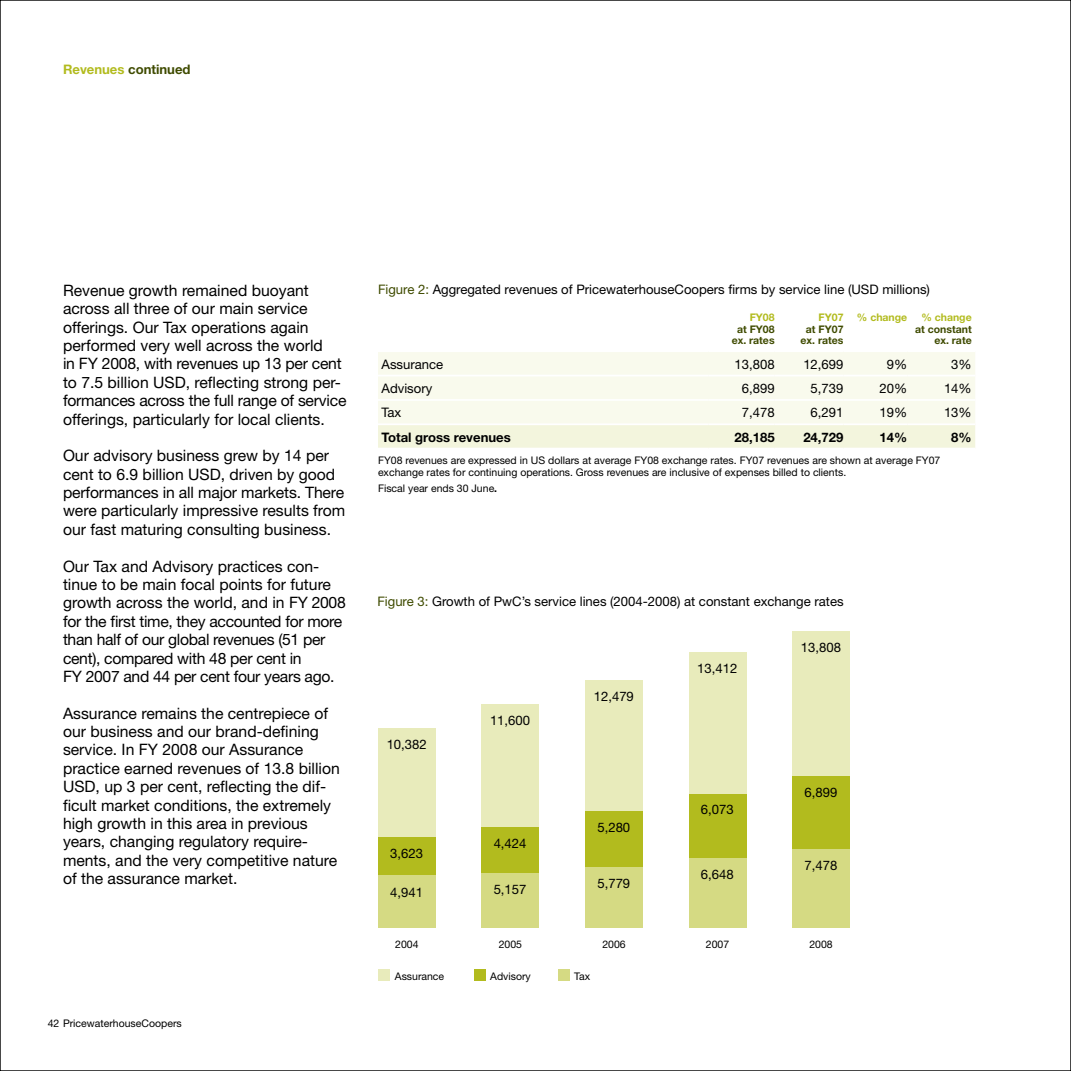
<style>
.page{position:relative;width:1071px;height:1071px;background:#fff}
.page>*{position:absolute;margin:0;border:0;box-sizing:border-box;transform-origin:0 0}
.t1{font:15.75px/18.4px "Helvetica Neue";color:#000}
.t2{font:15.75px/18.4px "Helvetica Neue";letter-spacing:-.02em;color:#000}
.t3{font:13.12px "Helvetica Neue";color:#000}
.t4{font:700 13.12px "Helvetica Neue";color:#000}
.t5{font:700 13.12px "Helvetica Neue";color:#3f4b00}
.t6{font:10.5px/12.2px "Helvetica Neue";color:#000}
.t7{font:700 10.5px/11.4px "Helvetica Neue";color:#3f4b00;text-align:center}
.t8{font:700 10.5px "Helvetica Neue";color:#b2bb1e}
.s1{color:#b2bb1e}
.s2{color:#3f4b00}
.s3{font-weight:700}
</style>
<div class="page">
<svg style="left:378px;top:352px;width:597px;height:96px;background:#f7f8e9"></svg>
<hr style="left:378px;top:375px;width:330px;height:1px;background:#fff">
<hr style="left:708px;top:375px;width:67px;height:1px;background:#fff">
<hr style="left:775px;top:375px;width:69px;height:1px;background:#fff">
<hr style="left:844px;top:375px;width:63px;height:1px;background:#fff">
<hr style="left:907px;top:375px;width:68px;height:1px;background:#fff">
<hr style="left:378px;top:399px;width:330px;height:2px;background:#fff">
<hr style="left:708px;top:399px;width:67px;height:2px;background:#fff">
<hr style="left:775px;top:399px;width:69px;height:2px;background:#fff">
<hr style="left:844px;top:399px;width:63px;height:2px;background:#fff">
<hr style="left:907px;top:399px;width:68px;height:2px;background:#fff">
<hr style="left:378px;top:423px;width:330px;height:2px;background:#fff">
<hr style="left:708px;top:423px;width:67px;height:2px;background:#fff">
<hr style="left:775px;top:423px;width:69px;height:2px;background:#fff">
<hr style="left:844px;top:423px;width:63px;height:2px;background:#fff">
<hr style="left:907px;top:423px;width:68px;height:2px;background:#fff">
<div style="left:378px;top:728px;width:58px;height:110px;background:#e8ebbb"></div>
<div style="left:481px;top:705px;width:58px;height:122px;background:#e8ebbb"></div>
<div style="left:585px;top:680px;width:58px;height:131px;background:#e8ebbb"></div>
<div style="left:689px;top:653px;width:58px;height:141px;background:#e8ebbb"></div>
<div style="left:792px;top:631px;width:58px;height:146px;background:#e8ebbb"></div>
<div style="left:378px;top:838px;width:58px;height:38px;background:#b2bb1e"></div>
<div style="left:481px;top:827px;width:58px;height:47px;background:#b2bb1e"></div>
<div style="left:585px;top:811px;width:58px;height:56px;background:#b2bb1e"></div>
<div style="left:689px;top:794px;width:58px;height:64px;background:#b2bb1e"></div>
<div style="left:792px;top:777px;width:58px;height:72px;background:#b2bb1e"></div>
<div style="left:378px;top:876px;width:58px;height:52px;background:#d5da83"></div>
<div style="left:481px;top:874px;width:58px;height:54px;background:#d5da83"></div>
<div style="left:585px;top:867px;width:58px;height:61px;background:#d5da83"></div>
<div style="left:689px;top:858px;width:58px;height:70px;background:#d5da83"></div>
<div style="left:792px;top:849px;width:58px;height:79px;background:#d5da83"></div>
<div style="left:378px;top:970px;width:12px;height:11px;background:#e8ebbb"></div>
<div style="left:474px;top:970px;width:11px;height:11px;background:#b2bb1e"></div>
<div style="left:558px;top:970px;width:11px;height:11px;background:#d5da83"></div>
<p class="t5" style="left:63px;top:62px;width:129px"><span class="s1">Revenues</span> continued</p>
<p class="t1" style="left:63px;top:281px;width:285px">Revenue growth remained buoyant across all three of our main service offerings. Our Tax operations again performed very well across the world<br>in FY 2008, with revenues up 13 per cent to 7.5 billion USD, reflecting strong per&shy;formances across the full range of service offerings, particularly for local clients.</p>
<p class="t1" style="left:63px;top:446px;width:284px">Our advisory business grew by 14 per cent to 6.9 billion USD, driven by good performances in all major markets. There were particularly impressive results from our fast maturing consulting business.</p>
<p class="t2" style="left:63px;top:557px;width:284px">Our Tax and Advisory practices con&shy;tinue to be main focal points for future growth across the world, and in FY 2008 for the first time, they accounted for more than half of our global revenues (51 per cent), compared with 48 per cent in<br>FY 2007 and 44 per cent four years ago.</p>
<p class="t1" style="left:63px;top:704px;width:278px">Assurance remains the centrepiece of our business and our brand-defining service. In FY 2008 our Assurance practice earned revenues of 13.8 billion USD, up 3 per cent, reflecting the dif&shy;ficult market conditions, the extremely high growth in this area in previous years, changing regulatory require&shy;ments, and the very competitive nature of the assurance market.</p>
<p class="t6" style="left:48px;top:1017px;width:135px">42 PricewaterhouseCoopers</p>
<p class="t3" style="left:378px;top:281px;width:554px"><span class="s2">Figure 2:</span> Aggregated revenues of PricewaterhouseCoopers firms by service line (USD millions)</p>
<p class="t8" style="left:750px;top:311px;width:26px">FY08</p>
<p class="t7" style="left:732px;top:323px;width:44px">at FY08 ex. rates</p>
<p class="t8" style="left:857px;top:311px;width:52px">% change</p>
<p class="t8" style="left:921px;top:311px;width:52px">% change</p>
<p class="t7" style="left:915px;top:323px;width:58px;text-align:right">at constant ex. rate</p>
<p class="t8" style="left:819px;top:311px;width:26px">FY07</p>
<p class="t7" style="left:801px;top:323px;width:44px">at FY07 ex. rates</p>
<p class="t3" style="left:382px;top:356px;width:63px">Assurance</p>
<p class="t3" style="left:735px;top:356px;width:42px">13,808</p>
<p class="t3" style="left:803px;top:356px;width:42px">12,699</p>
<p class="t3" style="left:887px;top:356px;width:22px">9%</p>
<p class="t3" style="left:951px;top:356px;width:22px">3%</p>
<p class="t3" style="left:382px;top:380px;width:52px">Advisory</p>
<p class="t3" style="left:742px;top:380px;width:34px">6,899</p>
<p class="t3" style="left:811px;top:380px;width:34px">5,739</p>
<p class="t3" style="left:880px;top:380px;width:29px">20%</p>
<p class="t3" style="left:944px;top:380px;width:29px">14%</p>
<p class="t3" style="left:382px;top:405px;width:21px">Tax</p>
<p class="t3" style="left:742px;top:405px;width:34px">7,478</p>
<p class="t3" style="left:811px;top:405px;width:34px">6,291</p>
<p class="t3" style="left:880px;top:405px;width:29px">19%</p>
<p class="t3" style="left:944px;top:405px;width:29px">13%</p>
<p class="t4" style="left:382px;top:429px;width:131px">Total gross revenues</p>
<p class="t4" style="left:735px;top:429px;width:42px">28,185</p>
<p class="t4" style="left:803px;top:429px;width:42px">24,729</p>
<p class="t4" style="left:880px;top:429px;width:29px">14%</p>
<p class="t4" style="left:951px;top:429px;width:22px">8%</p>
<p class="t6" style="left:378px;top:454px;width:564px">FY08 revenues are expressed in US dollars at average FY08 exchange rates. FY07 revenues are shown at average FY07 exchange rates for continuing operations. Gross revenues are inclusive of expenses billed to clients.</p>
<p class="t6" style="left:378px;top:482px;width:121px">Fiscal year ends 30 June<span class="s3">.</span></p>
<p class="t3" style="left:377px;top:594px;width:468px"><span class="s2">Figure 3:</span> Growth of PwC’s service lines (2004-2008) at constant exchange rates</p>
<p class="t3" style="left:387px;top:737px;width:42px">10,382</p>
<p class="t3" style="left:390px;top:845px;width:34px">3,623</p>
<p class="t3" style="left:390px;top:884px;width:34px">4,941</p>
<p class="t3" style="left:490px;top:713px;width:42px">11,600</p>
<p class="t3" style="left:494px;top:835px;width:34px">4,424</p>
<p class="t3" style="left:494px;top:882px;width:34px">5,157</p>
<p class="t3" style="left:594px;top:688px;width:42px">12,479</p>
<p class="t3" style="left:597px;top:820px;width:34px">5,280</p>
<p class="t3" style="left:597px;top:875px;width:34px">5,779</p>
<p class="t3" style="left:697px;top:661px;width:42px">13,412</p>
<p class="t3" style="left:701px;top:802px;width:34px">6,073</p>
<p class="t3" style="left:701px;top:866px;width:34px">6,648</p>
<p class="t3" style="left:801px;top:639px;width:42px">13,808</p>
<p class="t3" style="left:805px;top:785px;width:34px">6,899</p>
<p class="t3" style="left:805px;top:857px;width:34px">7,478</p>
<p class="t6" style="left:395px;top:938px;width:25px">2004</p>
<p class="t6" style="left:499px;top:938px;width:25px">2005</p>
<p class="t6" style="left:602px;top:938px;width:25px">2006</p>
<p class="t6" style="left:706px;top:938px;width:25px">2007</p>
<p class="t6" style="left:809px;top:938px;width:25px">2008</p>
<p class="t6" style="left:395px;top:970px;width:51px">Assurance</p>
<p class="t6" style="left:490px;top:970px;width:42px">Advisory</p>
<p class="t6" style="left:574px;top:970px;width:17px">Tax</p>
</div>
